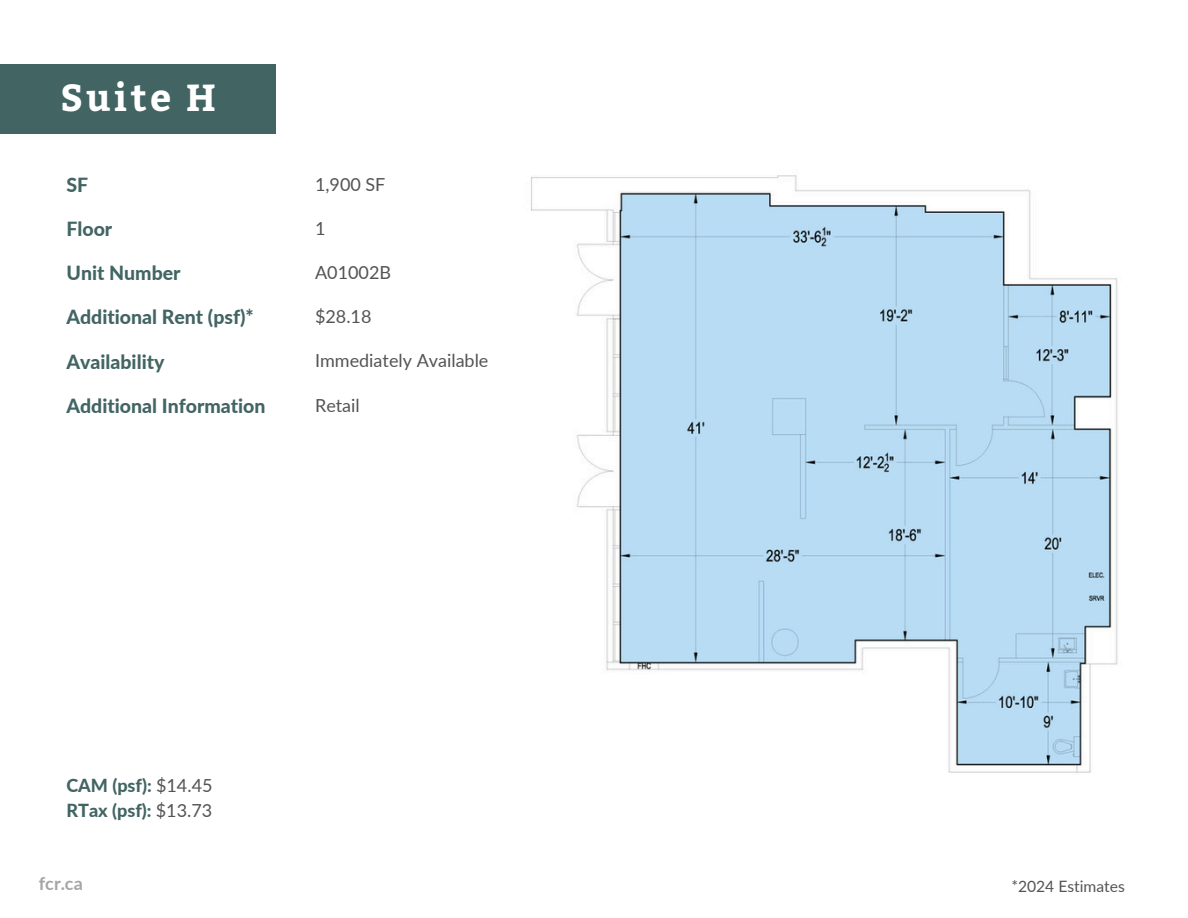
<style>
.page{position:relative;width:1188px;height:918px;background:#fff}
.page>*{position:absolute;margin:0;border:0;box-sizing:border-box;transform-origin:0 0}
.t1{font:700 37.5px "Bitter";letter-spacing:.085em;color:#fff}
.t2{font:800 19.5px "Lato";color:#426564}
.t3{font:18px "Lato";color:#545454}
.t4{font:800 18px/24.8px "Lato";color:#426564}
.t5{font:700 18px "Lato";color:#a6a5a3}
.t6{font:15.6px "Lato";color:#545454}
.s1{font-weight:400;color:#545454}
</style>
<div class="page">
<div style="left:0;top:65px;width:276px;height:69px;background:#426564"></div>
<img style="left:531px;top:175px;width:587px;height:598px">
<h1 class="t1" style="left:60px;top:75px;width:157px">Suite H</h1>
<p class="t2" style="left:66px;top:170px;width:23px">SF</p>
<p class="t3" style="left:315px;top:171px;width:72px">1,900 SF</p>
<p class="t2" style="left:66px;top:214px;width:47px">Floor</p>
<p class="t3" style="left:315px;top:215px;width:12px">1</p>
<p class="t2" style="left:66px;top:259px;width:116px">Unit Number</p>
<p class="t3" style="left:315px;top:260px;width:78px">A01002B</p>
<p class="t2" style="left:66px;top:303px;width:189px">Additional Rent (psf)*</p>
<p class="t3" style="left:315px;top:304px;width:58px">$28.18</p>
<p class="t2" style="left:66px;top:347px;width:100px">Availability</p>
<p class="t3" style="left:315px;top:348px;width:175px">Immediately Available</p>
<p class="t2" style="left:66px;top:391px;width:201px">Additional Information</p>
<p class="t3" style="left:315px;top:392px;width:46px">Retail</p>
<p class="t4" style="left:66px;top:773px;width:148px">CAM (psf): <span class="s1">$14.45<br></span>RTax (psf): <span class="s1">$13.73</span></p>
<p class="t5" style="left:39px;top:870px;width:45px">fcr.ca</p>
<p class="t6" style="left:1011px;top:875px;width:115px">*2024 Estimates</p>
</div>
